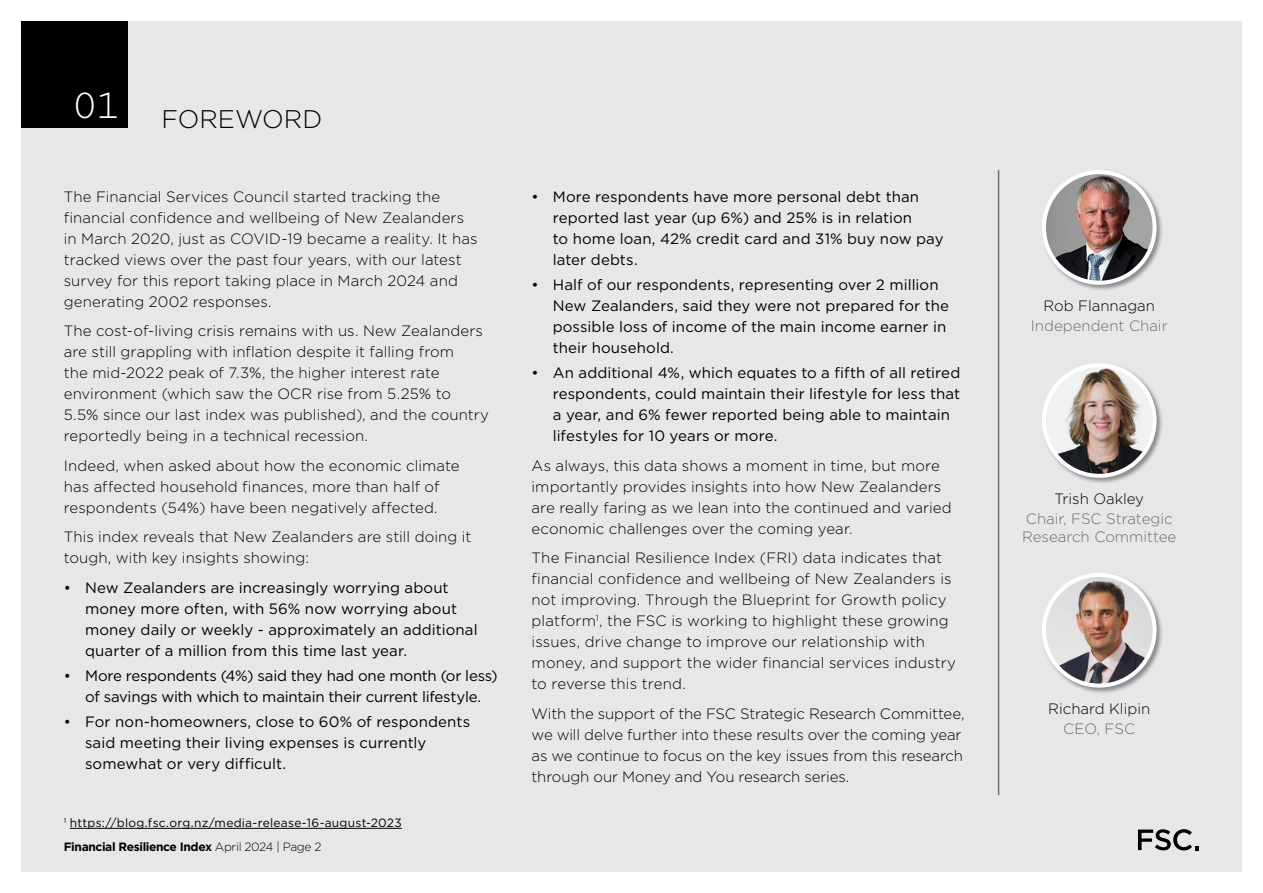
<style>
.page{position:relative;width:1263px;height:893px;background:#fff}
.page>*{position:absolute;margin:0;border:0;box-sizing:border-box;transform-origin:0 0}
.t1{font:300 25.5px "Gotham";color:#000}
.t2{font:300 15px/21px "Gotham";letter-spacing:.005em;color:#000}
.t3{font:15px/21px "Gotham";letter-spacing:.005em;color:#000}
.t4{font:15px/21px "Gotham";letter-spacing:-.015em;color:#000;text-align:center}
.t5{font:300 15px/18px "Gotham";color:#6d6e71}
.t6{font:12px/23.7px "Gotham";letter-spacing:.02em;color:#000}
.s1{font-weight:700}
.s2{font-weight:300}
</style>
<div class="page">
<div style="left:21px;top:21px;width:1221px;height:851px;background:#e6e7e8"></div>
<div style="left:21px;top:21px;width:107px;height:107px;background:#000"></div>
<div style="left:1041px;top:169px;width:122px;height:123px;background:#000;opacity:.4"></div>
<img style="left:1044px;top:172px;width:110px;height:111px;border-radius:55px">
<div style="left:1042px;top:170px;width:114px;height:115px;border:4px solid #fff;border-radius:50%"></div>
<div style="left:1041px;top:362px;width:122px;height:123px;background:#000;opacity:.4"></div>
<img style="left:1044px;top:365px;width:110px;height:111px;border-radius:55px">
<div style="left:1042px;top:363px;width:114px;height:115px;border:4px solid #fff;border-radius:50%"></div>
<div style="left:1041px;top:572px;width:122px;height:122px;background:#000;opacity:.4"></div>
<img style="left:1044px;top:575px;width:110px;height:111px;border-radius:55px">
<div style="left:1042px;top:573px;width:114px;height:115px;border:4px solid #fff;border-radius:50%"></div>
<hr style="left:998px;top:170px;width:1px;height:625px;background:#6d6e71">
<hr style="left:70px;top:828px;width:332px;height:1px;background:#000">
<svg style="left:1138px;top:829px;width:61px;height:21px"></svg>
<h1 class="t1" style="left:74px;top:102px;width:249px"><sup>01</sup> FOREWORD</h1>
<p class="t2" style="left:64px;top:186px;width:415px">The Financial Services Council started tracking the financial confidence and wellbeing of New Zealanders in March 2020, just as COVID-19 became a reality. It has tracked views over the past four years, with our latest survey for this report taking place in March 2024 and generating 2002 responses.</p>
<p class="t2" style="left:64px;top:320px;width:427px">The cost-of-living crisis remains with us. New Zealanders are still grappling with inflation despite it falling from<br>the mid-2022 peak of 7.3%, the higher interest rate environment (which saw the OCR rise from 5.25% to 5.5% since our last index was published), and the country reportedly being in a technical recession.</p>
<p class="t2" style="left:64px;top:455px;width:397px">Indeed, when asked about how the economic climate has affected household finances, more than half of respondents (54%) have been negatively affected.</p>
<p class="t2" style="left:64px;top:526px;width:409px">This index reveals that New Zealanders are still doing it tough, with key insights showing:</p>
<p class="t3" style="left:85px;top:577px;width:394px;text-indent:-21px">• New Zealanders are increasingly worrying about money more often, with 56% now worrying about money daily or weekly - approximately an additional quarter of a million from this time last year.</p>
<p class="t4" style="left:64px;top:665px;width:435px">• More respondents (4%) said they had one month (or less) of savings with which to maintain their current lifestyle.</p>
<p class="t3" style="left:85px;top:711px;width:387px;text-indent:-21px">• For non-homeowners, close to 60% of respondents said meeting their living expenses is currently somewhat or very difficult.</p>
<p class="t6" style="left:64px;top:811px;width:339px"><sup>1</sup> https://blog.fsc.org.nz/media-release-16-august-2023<br><span class="s1">Financial Resilience Index</span> <span class="s2">April 2024 | Page 2</span></p>
<p class="t3" style="left:553px;top:186px;width:392px;text-indent:-21px">• More respondents have more personal debt than reported last year (up 6%) and 25% is in relation<br>to home loan, 42% credit card and 31% buy now pay later debts.</p>
<p class="t3" style="left:553px;top:274px;width:398px;text-indent:-21px">• Half of our respondents, representing over 2 million New Zealanders, said they were not prepared for the possible loss of income of the main income earner in their household.</p>
<p class="t3" style="left:553px;top:362px;width:409px;text-indent:-21px">• An additional 4%, which equates to a fifth of all retired respondents, could maintain their lifestyle for less that a year, and 6% fewer reported being able to maintain lifestyles for 10 years or more.</p>
<p class="t2" style="left:531px;top:455px;width:422px">As always, this data shows a moment in time, but more importantly provides insights into how New Zealanders are really faring as we lean into the continued and varied economic challenges over the coming year.</p>
<p class="t2" style="left:531px;top:547px;width:426px">The Financial Resilience Index (FRI) data indicates that financial confidence and wellbeing of New Zealanders is not improving. Through the Blueprint for Growth policy platform<sup>1</sup>, the FSC is working to highlight these growing issues, drive change to improve our relationship with money, and support the wider financial services industry to reverse this trend.</p>
<p class="t2" style="left:531px;top:703px;width:434px">With the support of the FSC Strategic Research Committee, we will delve further into these results over the coming year as we continue to focus on the key issues from this research through our Money and You research series.</p>
<p class="t2" style="left:1043px;top:295px;width:113px">Rob Flannagan</p>
<p class="t5" style="left:1031px;top:317px;width:138px">Independent Chair</p>
<p class="t2" style="left:1054px;top:488px;width:91px">Trish Oakley</p>
<p class="t5" style="left:1022px;top:510px;width:156px">Chair, FSC Strategic<br>Research Committee</p>
<p class="t2" style="left:1048px;top:698px;width:103px">Richard Klipin</p>
<p class="t5" style="left:1063px;top:719px;width:73px">CEO, FSC</p>
</div>
